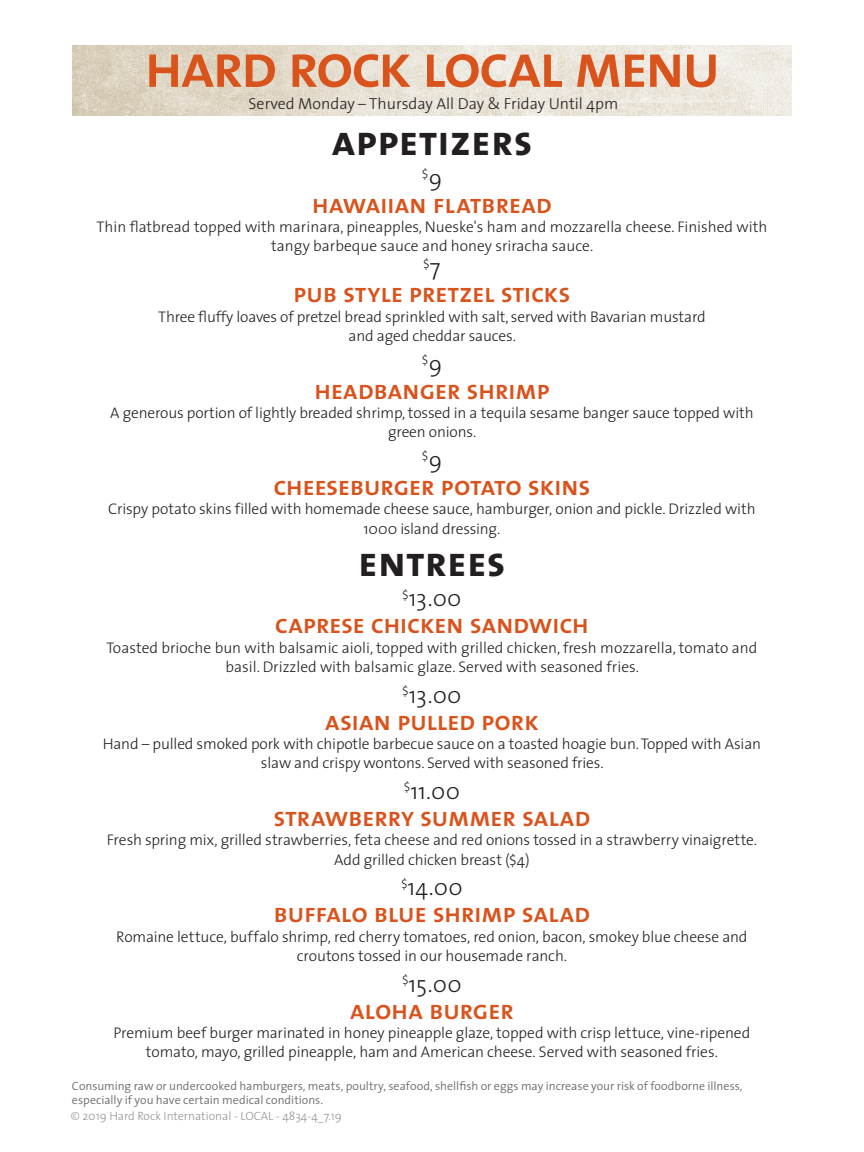
<style>
.page{position:relative;width:864px;height:1152px;background:#fff}
.page>*{position:absolute;margin:0;border:0;box-sizing:border-box;transform-origin:0 0}
.t1{font:62px "The Sans Semi Bold Caps";letter-spacing:-.05em;color:#d9531c}
.t2{font:42.4px "The Sans Bold Caps";letter-spacing:.005em;color:#231f20}
.t3{font:27px "The Sans Semi Bold Caps";letter-spacing:-.015em;color:#d9531c}
.t4{font:300 23.2px "The Sans";letter-spacing:.01em;color:#231f20}
.t5{font:300 16px "The Sans";color:#231f20}
.t6{font:300 15.4px/19.4px "The Sans";letter-spacing:-.01em;color:#231f20;text-align:center}
.t7{font:300 13.6px "The Sans";color:#231f20}
.t8{font:300 12px/14px "The Sans";color:#6c6d70}
.t9{font:300 12px "The Sans";color:#939598}
.s1{font-size:23.2px}
</style>
<div class="page">
<img style="left:72px;top:45px;width:720px;height:70px">
<h1 class="t1" style="left:144px;top:14px;width:578px">hard rock local menu</h1>
<p class="t5" style="left:249px;top:90px;width:371px">Served Monday – Thursday All Day &amp; Friday Until 4pm</p>
<h2 class="t2" style="left:331px;top:105px;width:203px">appetizers</h2>
<p class="t7" style="left:422px;top:162px;width:22px">$<span class="s1">9</span></p>
<h3 class="t3" style="left:312px;top:181px;width:241px">hawaiian flatbread</h3>
<p class="t6" style="left:97px;top:217px;width:672px">Thin flatbread topped with marinara, pineapples, Nueske's ham and mozzarella cheese. Finished with tangy barbeque sauce and honey sriracha sauce.</p>
<p class="t7" style="left:423px;top:252px;width:19px">$<span class="s1">7</span></p>
<h3 class="t3" style="left:293px;top:271px;width:279px">pub style pretzel sticks</h3>
<p class="t6" style="left:158px;top:306px;width:549px">Three fluffy loaves of pretzel bread sprinkled with salt, served with Bavarian mustard and aged cheddar sauces.</p>
<p class="t7" style="left:422px;top:348px;width:22px">$<span class="s1">9</span></p>
<h3 class="t3" style="left:314px;top:367px;width:237px">headbanger shrimp</h3>
<p class="t6" style="left:110px;top:402px;width:645px">A generous portion of lightly breaded shrimp, tossed in a tequila sesame banger sauce topped with green onions.</p>
<p class="t7" style="left:422px;top:445px;width:22px">$<span class="s1">9</span></p>
<h3 class="t3" style="left:273px;top:463px;width:319px">cheeseburger potato skins</h3>
<p class="t6" style="left:108px;top:499px;width:649px">Crispy potato skins filled with homemade cheese sauce, hamburger, onion and pickle. Drizzled with<br>1000 island dressing.</p>
<h2 class="t2" style="left:358px;top:526px;width:149px">entrees</h2>
<h3 class="t4" style="left:402px;top:579px;width:61px"><sup>$</sup>13.00</h3>
<h3 class="t3" style="left:275px;top:602px;width:316px">caprese chicken sandwich</h3>
<p class="t6" style="left:107px;top:637px;width:652px">Toasted brioche bun with balsamic aioli, topped with grilled chicken, fresh mozzarella, tomato and basil. Drizzled with balsamic glaze. Served with seasoned fries.</p>
<h3 class="t4" style="left:402px;top:676px;width:61px"><sup>$</sup>13.00</h3>
<h3 class="t3" style="left:325px;top:698px;width:215px">asian pulled pork</h3>
<p class="t6" style="left:103px;top:734px;width:660px">Hand – pulled smoked pork with chipotle barbecue sauce on a toasted hoagie bun. Topped with Asian slaw and crispy wontons. Served with seasoned fries.</p>
<h3 class="t4" style="left:404px;top:772px;width:58px"><sup>$</sup>11.00</h3>
<h3 class="t3" style="left:273px;top:794px;width:319px">strawberry summer salad</h3>
<p class="t6" style="left:107px;top:830px;width:652px">Fresh spring mix, grilled strawberries, feta cheese and red onions tossed in a strawberry vinaigrette.<br>Add grilled chicken breast ($4)</p>
<h3 class="t4" style="left:401px;top:868px;width:63px"><sup>$</sup>14.00</h3>
<h3 class="t3" style="left:274px;top:891px;width:318px">buffalo blue shrimp salad</h3>
<p class="t6" style="left:116px;top:926px;width:633px">Romaine lettuce, buffalo shrimp, red cherry tomatoes, red onion, bacon, smokey blue cheese and croutons tossed in our housemade ranch.</p>
<h3 class="t4" style="left:402px;top:965px;width:61px"><sup>$</sup>15.00</h3>
<h3 class="t3" style="left:350px;top:987px;width:166px">aloha burger</h3>
<p class="t6" style="left:113px;top:1023px;width:638px">Premium beef burger marinated in honey pineapple glaze, topped with crisp lettuce, vine-ripened tomato, mayo, grilled pineapple, ham and American cheese. Served with seasoned fries.</p>
<p class="t8" style="left:72px;top:1078px;width:672px">Consuming raw or undercooked hamburgers, meats, poultry, seafood, shellfish or eggs may increase your risk of foodborne illness, especially if you have certain medical conditions.</p>
<p class="t9" style="left:71px;top:1106px;width:273px">© 2019 Hard Rock International - LOCAL - 4834-4_7.19</p>
</div>
